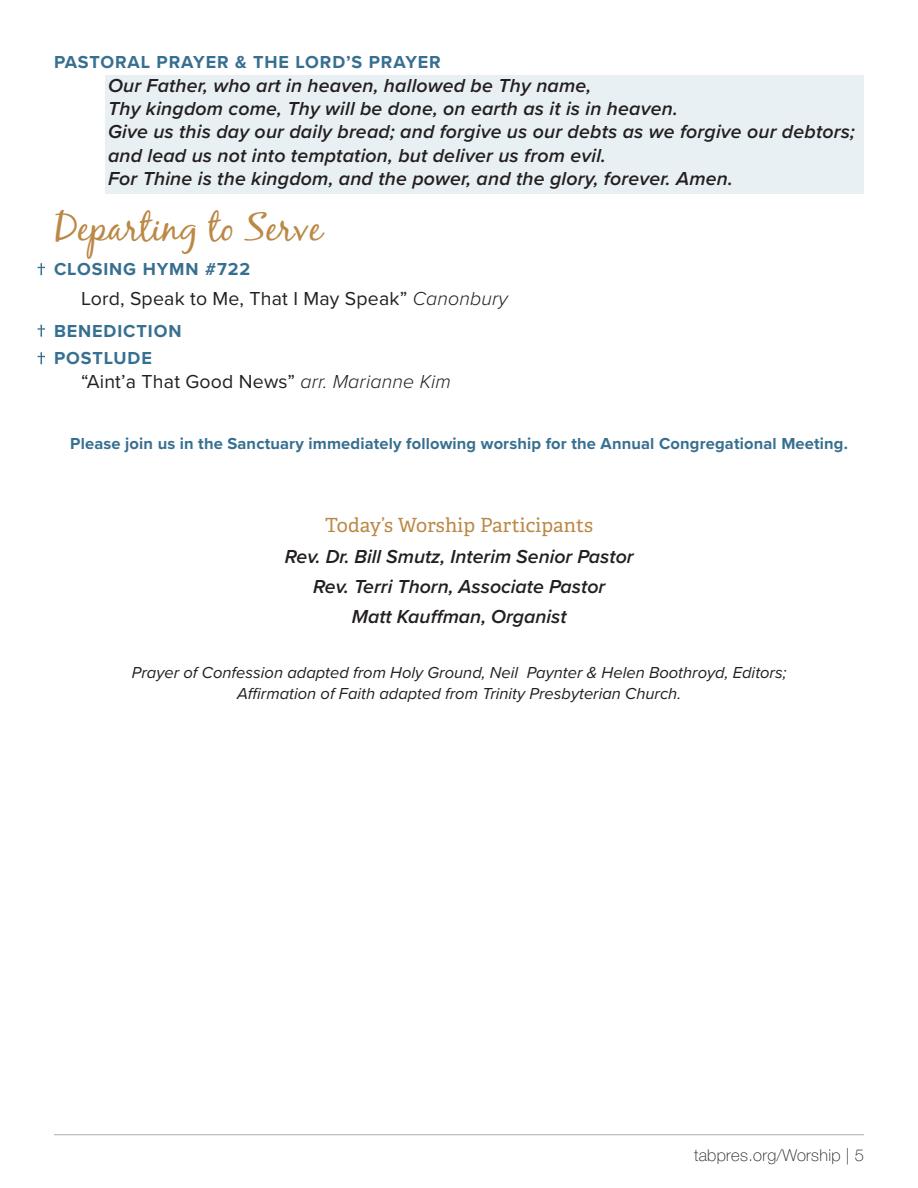
<style>
.page{position:relative;width:918px;height:1188px;background:#fff}
.page>*{position:absolute;margin:0;border:0;box-sizing:border-box;transform-origin:0 0}
.OW__Header2{font:39px "Black Jack";color:#bb8846}
.OW__Standard_Prayers___Creeds{font:italic 600 19.5px/23.4px "Proxima Nova";letter-spacing:.01em;color:#231f20}
.Worship_Participants{font:italic 600 19.5px "Proxima Nova";color:#231f20}
.OW__Subhead{font:19.5px "Proxima Nova";letter-spacing:.01em;color:#231f20}
.Tertiary_Header{font:19.5px "Adelle";letter-spacing:.01em;color:#bb8846}
.OW__Header{font:700 18px "Proxima Nova";letter-spacing:.05em;color:#376f90}
.Worship_Participants-2{font:italic 16.5px/21px "Proxima Nova";color:#231f20;text-align:center}
.OW__Subhead-2{font:700 16.5px "Proxima Nova";letter-spacing:.01em;color:#376f90}
.t1{font:100 16.5px "Helvetica Neue";letter-spacing:.02em;color:#231f20}
.s1{font-weight:300;font-style:italic}
</style>
<div class="page">
<div style="left:105px;top:75px;width:759px;height:119px;background:#e8f0f3"></div>
<svg style="left:38px;top:263px;width:7px;height:12px"></svg>
<svg style="left:38px;top:325px;width:7px;height:12px"></svg>
<svg style="left:38px;top:352px;width:7px;height:12px"></svg>
<hr style="left:54px;top:1134px;width:810px;height:1px;background:#acacac">
<p class="OW__Header" style="left:54px;top:49px;width:388px">PASTORAL PRAYER &amp; THE LORD’S PRAYER</p>
<p class="OW__Standard_Prayers___Creeds" style="left:108px;top:73px;width:749px">Our Father, who art in heaven, hallowed be Thy name,<br>Thy kingdom come, Thy will be done, on earth as it is in heaven.<br>Give us this day our daily bread; and forgive us our debts as we forgive our debtors; and lead us not into temptation, but deliver us from evil.<br>For Thine is the kingdom, and the power, and the glory, forever. Amen.</p>
<p class="OW__Header2" style="left:54px;top:204px;width:270px">Departing to Serve</p>
<p class="OW__Header" style="left:54px;top:255px;width:198px">CLOSING HYMN #722</p>
<p class="OW__Subhead" style="left:81px;top:284px;width:429px">Lord, Speak to Me, That I May Speak” <span class="s1">Canonbury</span></p>
<p class="OW__Header" style="left:54px;top:317px;width:129px">BENEDICTION</p>
<p class="OW__Header" style="left:54px;top:345px;width:99px">POSTLUDE</p>
<p class="OW__Subhead" style="left:81px;top:367px;width:372px">“Aint’a That Good News” <span class="s1">arr. Marianne Kim</span></p>
<p class="OW__Subhead-2" style="left:70px;top:431px;width:779px">Please join us in the Sanctuary immediately following worship for the Annual Congregational Meeting.</p>
<p class="Tertiary_Header" style="left:325px;top:513px;width:269px">Today’s Worship Participants</p>
<p class="Worship_Participants" style="left:285px;top:542px;width:351px">Rev. Dr. Bill Smutz, Interim Senior Pastor</p>
<p class="Worship_Participants" style="left:313px;top:572px;width:294px">Rev. Terri Thorn, Associate Pastor</p>
<p class="Worship_Participants" style="left:352px;top:602px;width:216px">Matt Kauffman, Organist</p>
<p class="Worship_Participants-2" style="left:132px;top:662px;width:656px">Prayer of Confession adapted from Holy Ground, Neil Paynter &amp; Helen Boothroyd, Editors;<br>Affirmation of Faith adapted from Trinity Presbyterian Church.</p>
<p class="t1" style="left:694px;top:1143px;width:171px">tabpres.org/Worship | 5</p>
</div>
